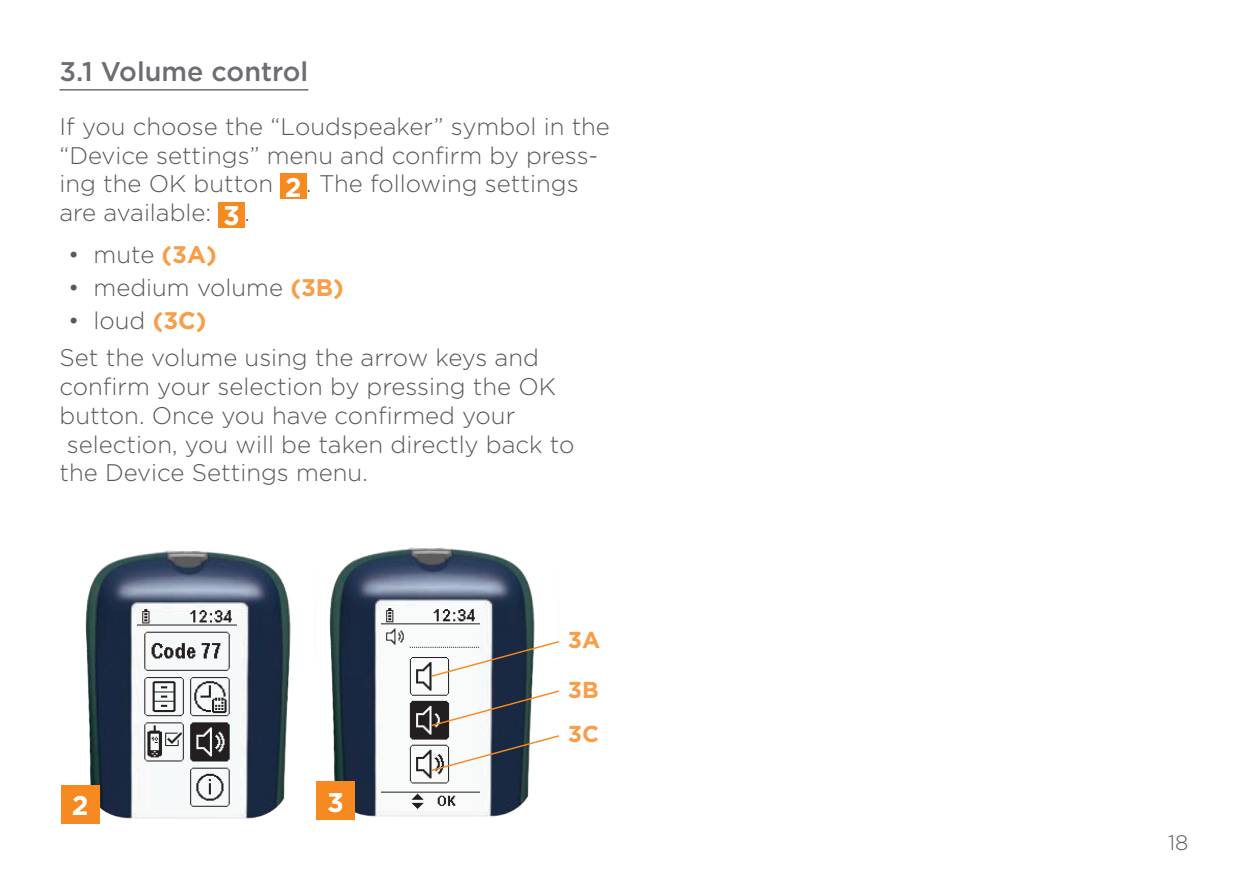
<style>
.page{position:relative;width:1259px;height:893px;background:#fff}
.page>*{position:absolute;margin:0;border:0;box-sizing:border-box;transform-origin:0 0}
.Section_header{font:500 27px "Gotham";color:#6c6d70}
.Box_number{font:700 27px "Gotham";color:#fff}
.Body_text{font:300 24px/28.8px "Gotham";color:#57585a}
.Body_text-2{font:700 23.1px "Gotham";color:#f89e49}
.t1{font:300 21px "Gotham";color:#57585a}
.s1{font-weight:700;color:#f89e49}
</style>
<div class="page">
<img style="left:63px;top:550px;width:228px;height:274px">
<img style="left:138px;top:608px;width:98px;height:204px">
<img style="left:329px;top:547px;width:206px;height:270px">
<img style="left:381px;top:607px;width:98px;height:203px">
<svg style="left:430px;top:640px;width:129px;height:38px"></svg>
<svg style="left:430px;top:689px;width:129px;height:38px"></svg>
<svg style="left:430px;top:734px;width:129px;height:38px"></svg>
<div style="left:316px;top:781px;width:39px;height:39px;background:#f6891f"></div>
<hr style="left:60px;top:89px;width:248px;height:2px;background:#6c6d70">
<div style="left:280px;top:173px;width:26px;height:26px;background:#f6891f"></div>
<div style="left:218px;top:201px;width:26px;height:26px;background:#f6891f"></div>
<div style="left:61px;top:785px;width:38px;height:38px;background:#f6891f"></div>
<p class="Section_header" style="left:60px;top:53px;width:250px">3.1 Volume control</p>
<p class="Body_text" style="left:60px;top:111px;width:552px">If you choose the “Loudspeaker” symbol in the “Device settings” menu and confirm by press&shy;ing the OK button</p>
<p class="Box_number" style="left:285px;top:169px;width:18px">2</p>
<p class="Body_text" style="left:306px;top:169px;width:274px">. The following settings</p>
<p class="Body_text" style="left:60px;top:198px;width:153px">are available:</p>
<p class="Box_number" style="left:223px;top:198px;width:18px">3</p>
<p class="Body_text" style="left:244px;top:198px;width:7px">.</p>
<p class="Body_text" style="left:68px;top:239px;width:150px">• mute <span class="s1">(3A)</span></p>
<p class="Body_text" style="left:68px;top:272px;width:277px">• medium volume <span class="s1">(3B)</span></p>
<p class="Body_text" style="left:68px;top:305px;width:140px">• loud <span class="s1">(3C)</span></p>
<p class="Body_text" style="left:60px;top:343px;width:516px">Set the volume using the arrow keys and confirm your selection by pressing the OK button. Once you have confirmed your selection, you will be taken directly back to the Device Settings menu.</p>
<p class="Box_number" style="left:72px;top:787px;width:18px">2</p>
<p class="Box_number" style="left:327px;top:784px;width:18px">3</p>
<p class="Body_text-2" style="left:568px;top:625px;width:34px">3A</p>
<p class="Body_text-2" style="left:568px;top:674px;width:32px">3B</p>
<p class="Body_text-2" style="left:568px;top:719px;width:33px">3C</p>
<p class="t1" style="left:1168px;top:830px;width:22px">18</p>
</div>
